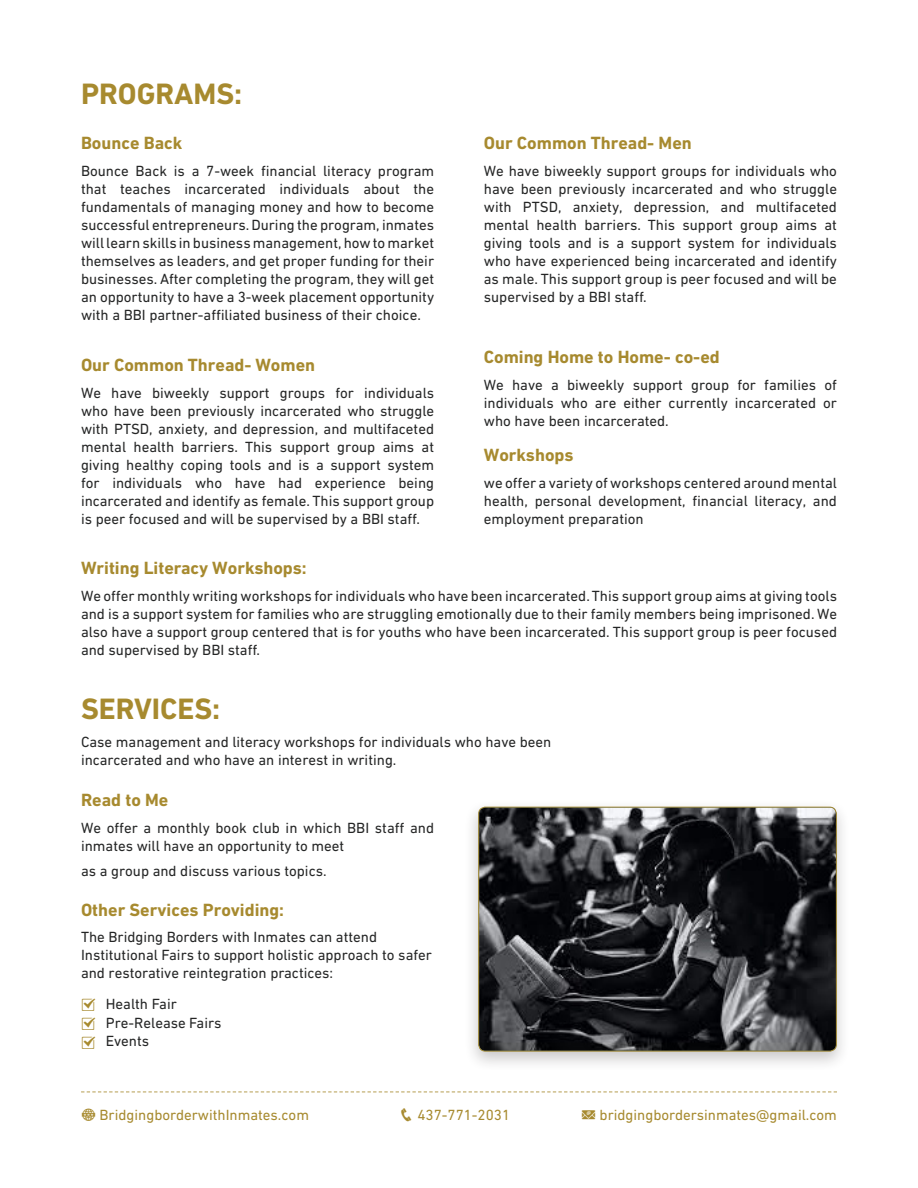
<style>
.page{position:relative;width:918px;height:1188px;background:#fff}
.page>*{position:absolute;margin:0;border:0;box-sizing:border-box;transform-origin:0 0}
.t1{font:700 30px "DIN Next W1 G";color:#a78a2f}
.t2{font:700 18px "DIN Next W1 G";color:#a78a2f}
.t3{font:15px/18px "DIN Next W1 G";color:#252626;text-align:justify}
.t4{font:15px "DIN Next W1 G";color:#a78a2f}
</style>
<div class="page">
<svg style="left:81px;top:1091px;width:756px;height:1px"></svg>
<div style="left:464px;top:799px;width:387px;height:273px;background:#231f20;opacity:.25"></div>
<img style="left:479px;top:808px;width:357px;height:243px">
<div style="left:478px;top:807px;width:359px;height:244px;border:1px solid #a68a2f;border-radius:7px"></div>
<p class="t1" style="left:81px;top:76px;width:163px">PROGRAMS:</p>
<p class="t2" style="left:81px;top:132px;width:103px">Bounce Back</p>
<p class="t3" style="left:81px;top:162px;width:355px">Bounce Back is a 7-week financial literacy program that teaches incarcerated individuals about the fundamentals of managing money and how to become successful entrepreneurs. During the program, inmates will learn skills in business management, how to market themselves as leaders, and get proper funding for their businesses. After completing the program, they will get an opportunity to have a 3-week placement opportunity with a BBI partner-affiliated business of their choice.</p>
<p class="t2" style="left:81px;top:354px;width:236px">Our Common Thread- Women</p>
<p class="t3" style="left:81px;top:383px;width:355px">We have biweekly support groups for individuals who have been previously incarcerated who struggle with PTSD, anxiety, and depression, and multifaceted mental health barriers. This support group aims at giving healthy coping tools and is a support system for individuals who have had experience being incarcerated and identify as female. This support group is peer focused and will be supervised by a BBI staff.</p>
<p class="t2" style="left:81px;top:557px;width:227px">Writing Literacy Workshops:</p>
<p class="t2" style="left:484px;top:132px;width:209px">Our Common Thread- Men</p>
<p class="t3" style="left:484px;top:162px;width:355px">We have biweekly support groups for individuals who have been previously incarcerated and who struggle with PTSD, anxiety, depression, and multifaceted mental health barriers. This support group aims at giving tools and is a support system for individuals who have experienced being incarcerated and identify as male. This support group is peer focused and will be supervised by a BBI staff.</p>
<p class="t2" style="left:484px;top:346px;width:237px">Coming Home to Home- co-ed</p>
<p class="t3" style="left:484px;top:376px;width:355px">We have a biweekly support group for families of individuals who are either currently incarcerated or who have been incarcerated.</p>
<p class="t2" style="left:484px;top:444px;width:91px">Workshops</p>
<p class="t3" style="left:484px;top:473px;width:355px">we offer a variety of workshops centered around mental health, personal development, financial literacy, and employment preparation</p>
<p class="t3" style="left:81px;top:587px;width:758px">We offer monthly writing workshops for individuals who have been incarcerated. This support group aims at giving tools and is a support system for families who are struggling emotionally due to their family members being imprisoned. We also have a support group centered that is for youths who have been incarcerated. This support group is peer focused and supervised by BBI staff.</p>
<p class="t1" style="left:81px;top:691px;width:141px">SERVICES:</p>
<p class="t3" style="left:81px;top:733px;width:472px">Case management and literacy workshops for individuals who have been incarcerated and who have an interest in writing.</p>
<p class="t2" style="left:81px;top:789px;width:89px">Read to Me</p>
<p class="t3" style="left:81px;top:819px;width:355px">We offer a monthly book club in which BBI staff and inmates will have an opportunity to meet</p>
<p class="t3" style="left:81px;top:862px;width:247px">as a group and discuss various topics.</p>
<p class="t2" style="left:81px;top:899px;width:205px">Other Services Providing:</p>
<p class="t3" style="left:81px;top:927px;width:353px;text-align:left">The Bridging Borders with Inmates can attend<br>Institutional Fairs to support holistic approach to safer and restorative reintegration practices:</p>
<p class="t3" style="left:106px;top:994px;width:73px">Health Fair</p>
<p class="t3" style="left:106px;top:1013px;width:117px">Pre-Release Fairs</p>
<p class="t3" style="left:106px;top:1032px;width:45px">Events</p>
<p class="t4" style="left:100px;top:1106px;width:211px">BridgingborderwithInmates.com</p>
<p class="t4" style="left:417px;top:1106px;width:94px">437-771-2031</p>
<p class="t4" style="left:600px;top:1106px;width:239px">bridgingbordersinmates@gmail.com</p>
</div>
